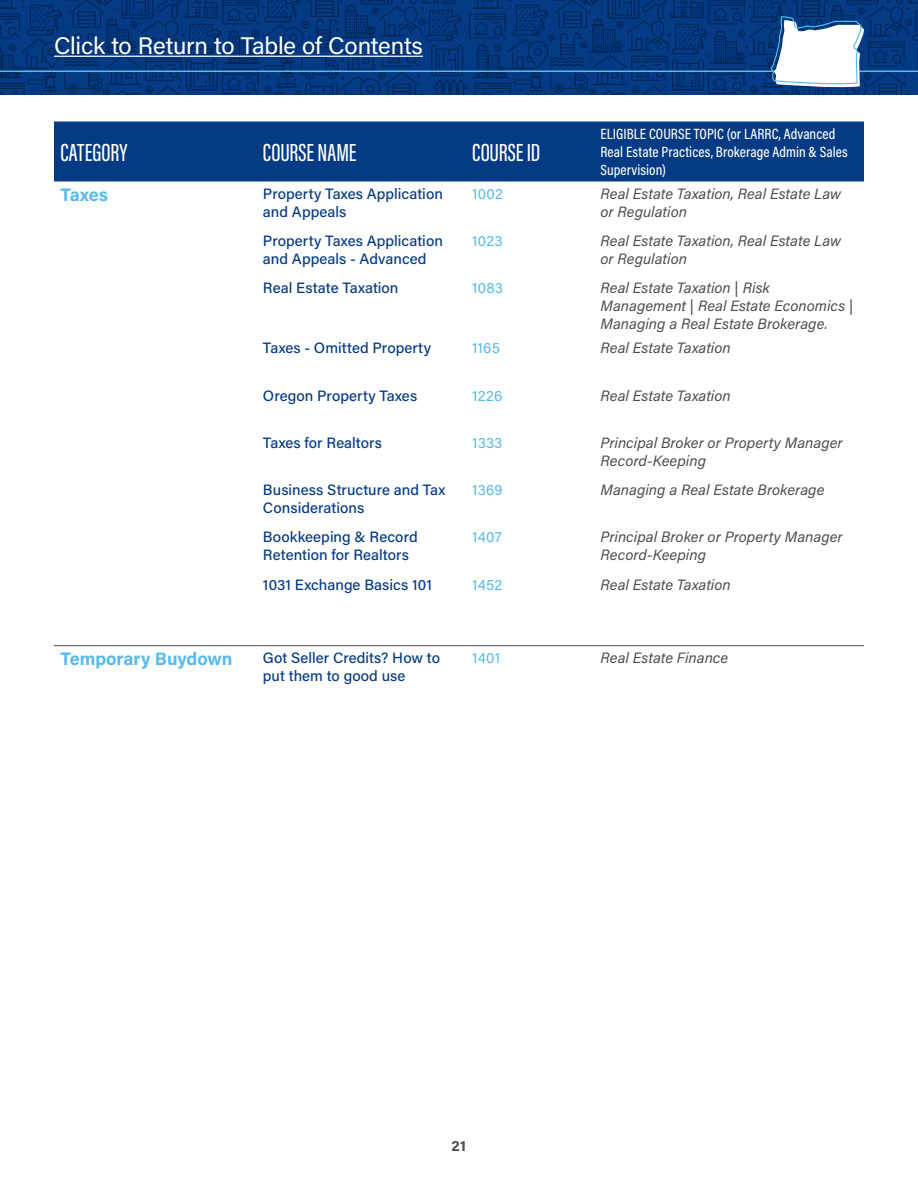
<style>
.page{position:relative;width:918px;height:1188px;background:#fff}
.page>*{position:absolute;margin:0;border:0;box-sizing:border-box;transform-origin:0 0}
.t1{font:500 25.5px "Acumin Pro Extra Cond";letter-spacing:-.005em;color:#fff}
.t2{font:24px "Acumin Pro";letter-spacing:-.01em;color:#fff}
.t3{font:700 18px "Acumin Pro";color:#59bbeb}
.t4{font:italic 15px/18px "Acumin Pro";color:#4d4d4f}
.t5{font:500 15px/18px "Acumin Pro";letter-spacing:.005em;color:#053b84}
.t6{font:500 15px/18px "Acumin Pro Cond";letter-spacing:.005em;color:#fff}
.t7{font:15px "Acumin Pro";letter-spacing:.015em;color:#59bbeb}
.t8{font:700 15px "Acumin Pro";color:#4d4d4f}
</style>
<div class="page">
<div style="left:54px;top:122px;width:810px;height:59px;background:#053b84"></div>
<hr style="left:54px;top:645px;width:202px;height:1px;background:#4d4d4f">
<hr style="left:256px;top:645px;width:210px;height:1px;background:#4d4d4f">
<hr style="left:466px;top:645px;width:128px;height:1px;background:#4d4d4f">
<hr style="left:594px;top:645px;width:270px;height:1px;background:#4d4d4f">
<svg style="left:0;top:0;width:473px;height:94px;background:#05377b"></svg>
<hr style="left:0;top:71px;width:918px;height:1px;background:#59bbeb">
<hr style="left:54px;top:56px;width:369px;height:1px;background:#fff">
<svg style="left:473px;top:0;width:445px;height:94px;background:#214f8b"></svg>
<h2 class="t2" style="left:54px;top:29px;width:370px">Click to Return to Table of Contents</h2>
<h1 class="t1" style="left:60px;top:137px;width:68px">CATEGORY</h1>
<h1 class="t1" style="left:263px;top:137px;width:95px">COURSE NAME</h1>
<h1 class="t1" style="left:472px;top:137px;width:69px">COURSE ID</h1>
<p class="t6" style="left:600px;top:125px;width:249px">ELIGIBLE COURSE TOPIC (or LARRC, Advanced<br>Real Estate Practices, Brokerage Admin &amp; Sales<br>Supervision)</p>
<p class="t3" style="left:60px;top:182px;width:49px">Taxes</p>
<p class="t5" style="left:263px;top:184px;width:181px">Property Taxes Application and Appeals</p>
<p class="t7" style="left:472px;top:183px;width:32px">1002</p>
<p class="t4" style="left:600px;top:184px;width:242px">Real Estate Taxation, Real Estate Law or Regulation</p>
<p class="t5" style="left:263px;top:231px;width:181px">Property Taxes Application and Appeals - Advanced</p>
<p class="t7" style="left:472px;top:231px;width:32px">1023</p>
<p class="t4" style="left:600px;top:231px;width:242px">Real Estate Taxation, Real Estate Law or Regulation</p>
<p class="t5" style="left:263px;top:279px;width:137px">Real Estate Taxation</p>
<p class="t7" style="left:472px;top:278px;width:32px">1083</p>
<p class="t4" style="left:600px;top:279px;width:254px">Real Estate Taxation | Risk<br>Management | Real Estate Economics |<br>Managing a Real Estate Brokerage.</p>
<p class="t5" style="left:263px;top:339px;width:170px">Taxes - Omitted Property</p>
<p class="t7" style="left:472px;top:338px;width:29px">1165</p>
<p class="t4" style="left:600px;top:339px;width:132px">Real Estate Taxation</p>
<p class="t5" style="left:263px;top:386px;width:156px">Oregon Property Taxes</p>
<p class="t7" style="left:472px;top:385px;width:32px">1226</p>
<p class="t4" style="left:600px;top:386px;width:132px">Real Estate Taxation</p>
<p class="t5" style="left:263px;top:433px;width:120px">Taxes for Realtors</p>
<p class="t7" style="left:472px;top:432px;width:32px">1333</p>
<p class="t4" style="left:600px;top:433px;width:244px">Principal Broker or Property Manager<br>Record-Keeping</p>
<p class="t5" style="left:263px;top:480px;width:184px">Business Structure and Tax<br>Considerations</p>
<p class="t7" style="left:472px;top:480px;width:32px">1369</p>
<p class="t4" style="left:600px;top:480px;width:225px">Managing a Real Estate Brokerage</p>
<p class="t5" style="left:263px;top:528px;width:156px">Bookkeeping &amp; Record<br>Retention for Realtors</p>
<p class="t7" style="left:472px;top:527px;width:31px">1407</p>
<p class="t4" style="left:600px;top:528px;width:244px">Principal Broker or Property Manager<br>Record-Keeping</p>
<p class="t5" style="left:263px;top:575px;width:171px">1031 Exchange Basics 101</p>
<p class="t7" style="left:472px;top:574px;width:32px">1452</p>
<p class="t4" style="left:600px;top:575px;width:132px">Real Estate Taxation</p>
<p class="t3" style="left:60px;top:646px;width:174px">Temporary Buydown</p>
<p class="t5" style="left:263px;top:648px;width:179px">Got Seller Credits? How to put them to good use</p>
<p class="t7" style="left:472px;top:648px;width:30px">1401</p>
<p class="t4" style="left:600px;top:648px;width:129px">Real Estate Finance</p>
<p class="t8" style="left:452px;top:1135px;width:16px">21</p>
</div>
